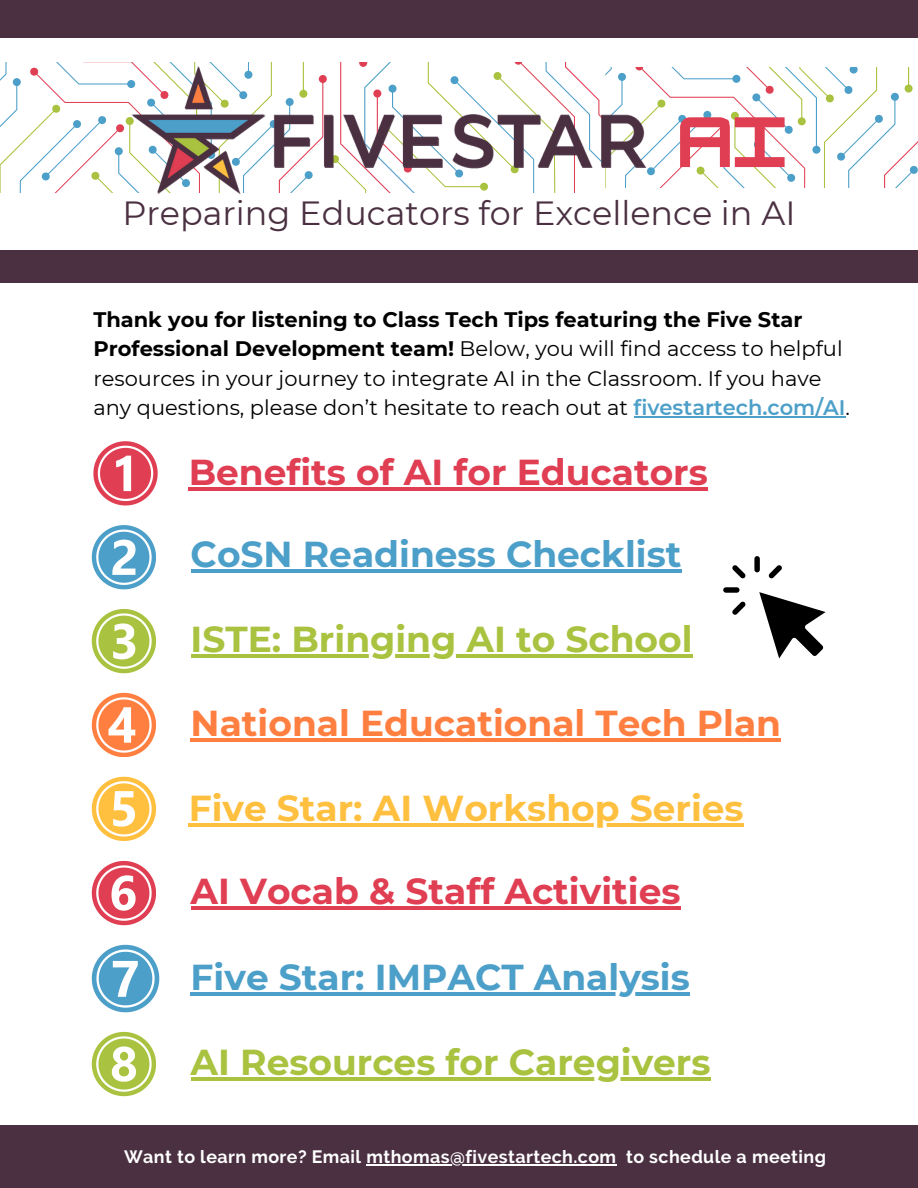
<style>
.page{position:relative;width:918px;height:1188px;background:#fff}
.page>*{position:absolute;margin:0;border:0;box-sizing:border-box;transform-origin:0 0}
.t1{font:700 62.25px "HK Modular";color:#e03e52}
.t2{font:700 36px "Montserrat";color:#e03e52}
.t3{font:700 36px "Montserrat";color:#a9c23f}
.t4{font:700 36px "Montserrat";color:#4c9fc8}
.t5{font:700 36px "Montserrat";color:#ff7f41}
.t6{font:700 36px "Montserrat";color:#ffbf3f}
.t7{font:33.45px "Montserrat";color:#4a3041}
.t8{font:21px/29.2px "Montserrat";color:#000}
.t9{font:700 17.85px "Raleway";letter-spacing:.025em;color:#fff}
.s1{font-weight:700}
.s2{font-weight:600;color:#4c9fc8}
</style>
<div class="page">
<div style="left:0;top:0;width:918px;height:283px;background:#4a3041"></div>
<div style="left:0;top:38px;width:918px;height:211px;background:#fff"></div>
<svg style="left:0;top:62px;width:918px;height:131px"></svg>
<img style="left:131px;top:67px;width:516px;height:126px">
<svg style="left:92px;top:777px;width:64px;height:64px"></svg>
<svg style="left:93px;top:441px;width:65px;height:64px"></svg>
<svg style="left:92px;top:525px;width:64px;height:64px"></svg>
<svg style="left:92px;top:609px;width:64px;height:64px"></svg>
<svg style="left:92px;top:693px;width:64px;height:64px"></svg>
<svg style="left:92px;top:861px;width:64px;height:64px"></svg>
<svg style="left:92px;top:945px;width:67px;height:67px"></svg>
<svg style="left:92px;top:1032px;width:64px;height:64px"></svg>
<div style="left:0;top:1126px;width:918px;height:62px;background:#4a3041"></div>
<svg style="left:759px;top:592px;width:67px;height:66px"></svg>
<svg style="left:732px;top:565px;width:14px;height:13px"></svg>
<svg style="left:769px;top:565px;width:13px;height:13px"></svg>
<svg style="left:732px;top:601px;width:14px;height:14px"></svg>
<div style="left:723px;top:587px;width:17px;height:6px;background:#000;border-radius:3px"></div>
<div style="left:754px;top:556px;width:6px;height:16px;background:#000;border-radius:3px"></div>
<hr style="left:634px;top:416px;width:212px;height:1px;background:#4c9fc8">
<hr style="left:366px;top:1164px;width:251px;height:1px;background:#fff">
<hr style="left:189px;top:487px;width:519px;height:3px;background:#e03e52">
<hr style="left:191px;top:570px;width:490px;height:3px;background:#4c9fc8">
<hr style="left:191px;top:655px;width:502px;height:3px;background:#a9c23f">
<hr style="left:191px;top:739px;width:590px;height:3px;background:#ff7f41">
<hr style="left:189px;top:824px;width:555px;height:3px;background:#ffbf3f">
<hr style="left:191px;top:907px;width:490px;height:3px;background:#e03e52">
<hr style="left:191px;top:992px;width:499px;height:3px;background:#4c9fc8">
<hr style="left:191px;top:1078px;width:520px;height:3px;background:#a9c23f">
<p class="t1" style="left:678px;top:105px;width:111px">AI</p>
<p class="t7" style="left:122px;top:192px;width:675px">Preparing Educators for Excellence in AI</p>
<h1 class="t8" style="left:93px;top:305px;width:758px"><span class="s1">Thank you for listening to Class Tech Tips featuring the Five Star Professional Development team!</span> Below, you will find access to helpful resources in your journey to integrate AI in the Classroom. If you have any questions, please don’t hesitate to reach out at <span class="s2">fivestartech.com/AI</span>.</h1>
<p class="t2" style="left:189px;top:450px;width:521px">Benefits of AI for Educators</p>
<h2 class="t4" style="left:191px;top:533px;width:492px">CoSN Readiness Checklist</h2>
<p class="t3" style="left:191px;top:618px;width:503px">ISTE: Bringing AI to School</p>
<p class="t5" style="left:191px;top:701px;width:592px">National Educational Tech Plan</p>
<h2 class="t6" style="left:189px;top:786px;width:557px">Five Star: AI Workshop Series</h2>
<h2 class="t2" style="left:191px;top:869px;width:491px">AI Vocab &amp; Staff Activities</h2>
<p class="t4" style="left:191px;top:955px;width:501px">Five Star: IMPACT Analysis</p>
<p class="t3" style="left:191px;top:1040px;width:521px">AI Resources for Caregivers</p>
<h3 class="t9" style="left:124px;top:1146px;width:703px">Want to learn more? Email mthomas@fivestartech.com to schedule a meeting</h3>
</div>
